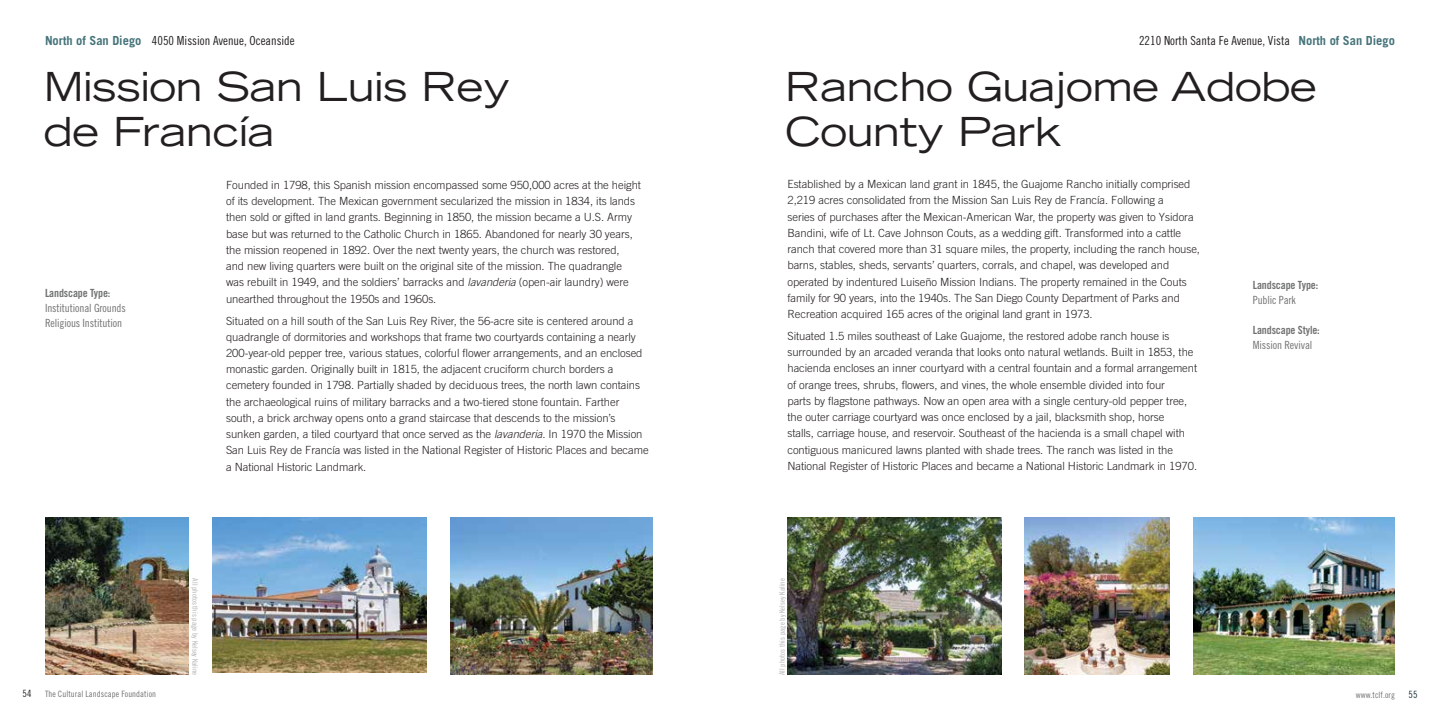
<style>
.page{position:relative;width:1440px;height:720px;background:#fff}
.page>*{position:absolute;margin:0;border:0;box-sizing:border-box;transform-origin:0 0}
.t1{font:expanded 40px/45px "Trade Gothic LT Std";letter-spacing:-.005em;color:#231f20}
.t2{font:12.5px "Trade Gothic LT Std Cn 18";color:#231f20}
.t3{font:300 11.25px/16.2px "Trade Gothic LT Std";letter-spacing:-.005em;color:#231f20}
.t4{font:11.25px/15px "Trade Gothic LT Std Cn 18";letter-spacing:-.01em;color:#717272}
.t5{font:11.25px "Trade Gothic LT Std Bd Cn 20";letter-spacing:-.01em;color:#717272}
.t6{font:10px "Trade Gothic LT Std Cn 18";color:#231f20}
.t7{font:10px "Trade Gothic LT Std Cn 18";color:#122933}
.t8{font:8.75px "Trade Gothic LT Std Cn 18";letter-spacing:.01em;color:#717272}
.t9{font:7.5px "Trade Gothic LT Std Cn 18";letter-spacing:.005em;color:#b0b1b1}
.s1{font-family:"Trade Gothic LT Std";font-weight:700;color:#46747a}
.s2{font-style:italic}
</style>
<div class="page">
<img style="left:212px;top:518px;width:215px;height:155px">
<img style="left:45px;top:518px;width:144px;height:157px">
<img style="left:451px;top:518px;width:201px;height:157px">
<img style="left:788px;top:518px;width:213px;height:157px">
<img style="left:1025px;top:518px;width:145px;height:157px">
<img style="left:1193px;top:518px;width:202px;height:157px">
<p class="t2" style="left:45px;top:33px;width:251px"><span class="s1">North of San Diego</span> 4050 Mission Avenue, Oceanside</p>
<p class="t2" style="left:1139px;top:33px;width:257px">2210 North Santa Fe Avenue, Vista <span class="s1">North of San Diego</span></p>
<h1 class="t1" style="left:44px;top:63px;width:468px">Mission San Luis Rey de Francía</h1>
<p class="t5" style="left:45px;top:286px;width:67px">Landscape Type:</p>
<p class="t4" style="left:45px;top:300px;width:82px">Institutional Grounds<br>Religious Institution</p>
<p class="t3" style="left:226px;top:177px;width:416px">Founded in 1798, this Spanish mission encompassed some 950,000 acres at the height of its development. The Mexican government secularized the mission in 1834, its lands then sold or gifted in land grants. Beginning in 1850, the mission became a U.S. Army base but was returned to the Catholic Church in 1865. Abandoned for nearly 30 years, the mission reopened in 1892. Over the next twenty years, the church was restored,<br>and new living quarters were built on the original site of the mission. The quadrangle was rebuilt in 1949, and the soldiers’ barracks and <span class="s2">lavanderia</span> (open-air laundry) were unearthed throughout the 1950s and 1960s.</p>
<p class="t3" style="left:226px;top:312px;width:424px">Situated on a hill south of the San Luis Rey River, the 56-acre site is centered around a quadrangle of dormitories and workshops that frame two courtyards containing a nearly 200-year-old pepper tree, various statues, colorful flower arrangements, and an enclosed monastic garden. Originally built in 1815, the adjacent cruciform church borders a cemetery founded in 1798. Partially shaded by deciduous trees, the north lawn contains the archaeological ruins of military barracks and a two-tiered stone fountain. Farther south, a brick archway opens onto a grand staircase that descends to the mission’s sunken garden, a tiled courtyard that once served as the <span class="s2">lavanderia</span>. In 1970 the Mission San Luis Rey de Francía was listed in the National Register of Historic Places and became a National Historic Landmark.</p>
<p class="t9" style="left:200px;top:578px;width:98px;rotate:90deg">All photos this page by Kelsey Kaline</p>
<h1 class="t1" style="left:785px;top:63px;width:533px">Rancho Guajome Adobe<br>County Park</h1>
<p class="t3" style="left:788px;top:176px;width:414px">Established by a Mexican land grant in 1845, the Guajome Rancho initially comprised 2,219 acres consolidated from the Mission San Luis Rey de Francía. Following a<br>series of purchases after the Mexican-American War, the property was given to Ysidora Bandini, wife of Lt. Cave Johnson Couts, as a wedding gift. Transformed into a cattle ranch that covered more than 31 square miles, the property, including the ranch house, barns, stables, sheds, servants’ quarters, corrals, and chapel, was developed and operated by indentured Luiseño Mission Indians. The property remained in the Couts family for 90 years, into the 1940s. The San Diego County Department of Parks and Recreation acquired 165 acres of the original land grant in 1973.</p>
<p class="t3" style="left:788px;top:328px;width:411px">Situated 1.5 miles southeast of Lake Guajome, the restored adobe ranch house is surrounded by an arcaded veranda that looks onto natural wetlands. Built in 1853, the hacienda encloses an inner courtyard with a central fountain and a formal arrangement of orange trees, shrubs, flowers, and vines, the whole ensemble divided into four<br>parts by flagstone pathways. Now an open area with a single century-old pepper tree, the outer carriage courtyard was once enclosed by a jail, blacksmith shop, horse<br>stalls, carriage house, and reservoir. Southeast of the hacienda is a small chapel with contiguous manicured lawns planted with shade trees. The ranch was listed in the National Register of Historic Places and became a National Historic Landmark in 1970.</p>
<p class="t9" style="left:778px;top:675px;width:98px;rotate:-90deg">All photos this page by Kelsey Kaline</p>
<p class="t5" style="left:1253px;top:279px;width:67px">Landscape Type:</p>
<p class="t4" style="left:1253px;top:293px;width:45px">Public Park</p>
<p class="t5" style="left:1253px;top:324px;width:69px">Landscape Style:</p>
<p class="t4" style="left:1253px;top:338px;width:61px">Mission Revival</p>
<p class="t6" style="left:22px;top:688px;width:10px">54</p>
<p class="t8" style="left:45px;top:689px;width:113px">The Cultural Landscape Foundation</p>
<p class="t8" style="left:1356px;top:689px;width:41px">www.tclf.org</p>
<p class="t7" style="left:1409px;top:688px;width:10px">55</p>
</div>
